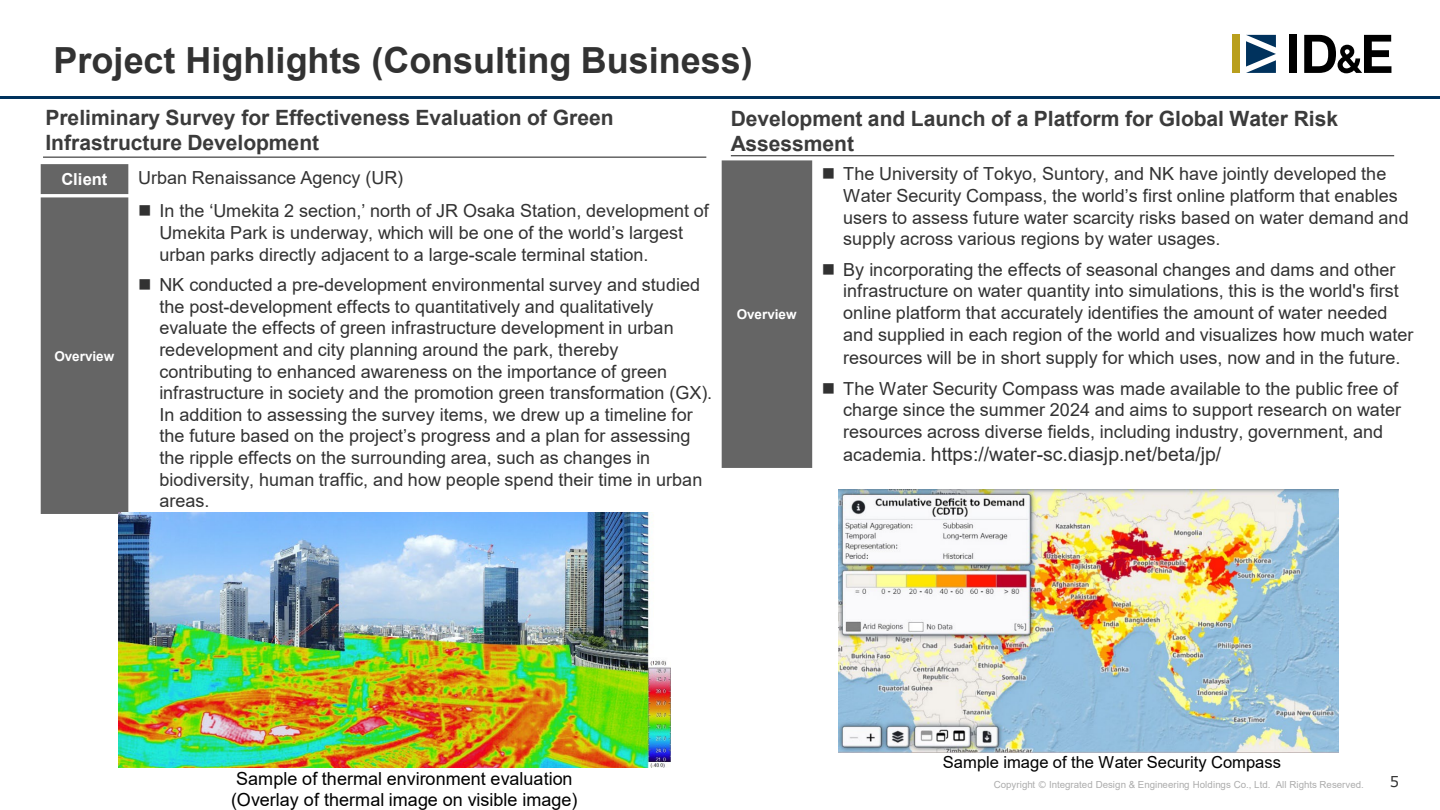
<style>
.page{position:relative;width:1440px;height:810px;background:#fff}
.page>*{position:absolute;margin:0;border:0;box-sizing:border-box;transform-origin:0 0}
.t1{font:700 36px "Arial";color:#323232}
.t2{font:700 21px/25.2px "Arial";color:#3b3b3b}
.t3{font:19.5px "Arial";color:#323232}
.t4{font:18px/21.6px "Arial";letter-spacing:.005em;color:#323232}
.t5{font:18px/21.6px "Arial";letter-spacing:.005em;color:#000}
.t6{font:16.5px "Arial";color:#000}
.t7{font:700 16.5px "Arial";color:#fff}
.t8{font:15px "Meiryo";color:#323232}
.t9{font:700 13.5px "Arial";color:#fff}
.t10{font:9.75px "Arial";color:#adadad}
.s1{font-size:18px}
</style>
<div class="page">
<div style="left:1232px;top:35px;width:8px;height:38px;background:#b99f1d"></div>
<svg style="left:1246px;top:35px;width:30px;height:38px"></svg>
<div style="left:1289px;top:35px;width:8px;height:38px;background:#000"></div>
<svg style="left:1304px;top:35px;width:87px;height:38px"></svg>
<hr style="left:0;top:96px;width:1440px;height:2px;background:#00325d">
<hr style="left:43px;top:157px;width:663px;height:1px;background:#323232">
<div style="left:39px;top:162px;width:91px;height:34px;background:#656565"></div>
<div style="left:39px;top:196px;width:91px;height:320px;background:#656565"></div>
<svg style="left:128px;top:164px;width:4px;height:349px"></svg>
<hr style="left:37px;top:194px;width:685px;height:3px;background:#fff">
<svg style="left:39px;top:164px;width:2px;height:350px"></svg>
<hr style="left:37px;top:161px;width:685px;height:3px;background:#fff">
<hr style="left:37px;top:514px;width:685px;height:3px;background:#fff">
<hr style="left:731px;top:155px;width:663px;height:1px;background:#323232">
<div style="left:720px;top:159px;width:94px;height:311px;background:#656565"></div>
<svg style="left:812px;top:160px;width:2px;height:308px"></svg>
<svg style="left:720px;top:160px;width:2px;height:308px"></svg>
<hr style="left:718px;top:157px;width:706px;height:3px;background:#fff">
<hr style="left:718px;top:468px;width:706px;height:3px;background:#fff">
<img style="left:839px;top:490px;width:500px;height:262px">
<img style="left:119px;top:513px;width:552px;height:255px">
<h2 class="t1" style="left:54px;top:35px;width:701px">Project Highlights (Consulting Business)</h2>
<p class="t2" style="left:45px;top:106px;width:570px">Preliminary Survey for Effectiveness Evaluation of Green<br>Infrastructure Development</p>
<p class="t7" style="left:61px;top:168px;width:48px">Client</p>
<p class="t4" style="left:138px;top:167px;width:267px">Urban Renaissance Agency (UR)</p>
<p class="t9" style="left:54px;top:346px;width:61px">Overview</p>
<p class="t4" style="left:159px;top:200px;width:551px;text-indent:-21px">■ In the ‘Umekita 2 section,’ north of JR Osaka Station, development of<br>Umekita Park is underway, which will be one of the world’s largest urban parks directly adjacent to a large-scale terminal station.</p>
<p class="t4" style="left:159px;top:274px;width:554px;text-indent:-21px">■ NK conducted a pre-development environmental survey and studied the post-development effects to quantitatively and qualitatively evaluate the effects of green infrastructure development in urban redevelopment and city planning around the park, thereby contributing to enhanced awareness on the importance of green infrastructure in society and the promotion green transformation (GX).<br>In addition to assessing the survey items, we drew up a timeline for the future based on the project’s progress and a plan for assessing the ripple effects on the surrounding area, such as changes in biodiversity, human traffic, and how people spend their time in urban areas.</p>
<p class="t2" style="left:731px;top:106px;width:609px">Development and Launch of a Platform for Global Water Risk<br>Assessment</p>
<p class="t9" style="left:737px;top:305px;width:61px">Overview</p>
<p class="t4" style="left:843px;top:163px;width:567px;text-indent:-21px">■ The University of Tokyo, Suntory, and NK have jointly developed the Water Security Compass, the world’s first online platform that enables users to assess future water scarcity risks based on water demand and supply across various regions by water usages.</p>
<p class="t4" style="left:843px;top:259px;width:572px;text-indent:-21px">■ By incorporating the effects of seasonal changes and dams and other infrastructure on water quantity into simulations, this is the world's first online platform that accurately identifies the amount of water needed and supplied in each region of the world and visualizes how much water</p>
<p class="t4" style="left:843px;top:347px;width:559px">resources will be in short supply for which uses, now and in the future.</p>
<p class="t4" style="left:843px;top:377px;width:559px;text-indent:-21px">■ The Water Security Compass was made available to the public free of charge since the summer 2024 and aims to support research on water resources across diverse fields, including industry, government, and</p>
<p class="t3" style="left:843px;top:441px;width:380px"><span class="s1">academia.</span> https://water-sc.diasjp.net/beta/jp/</p>
<p class="t5" style="left:231px;top:767px;width:348px">Sample of thermal environment evaluation (Overlay of thermal image on visible image)</p>
<p class="t6" style="left:943px;top:751px;width:339px">Sample image of the Water Security Compass</p>
<p class="t10" style="left:994px;top:778px;width:372px">Copyright Ⓒ Integrated Design &amp; Engineering Holdings Co., Ltd. All Rights Reserved.</p>
<p class="t8" style="left:1390px;top:772px;width:11px">5</p>
</div>
